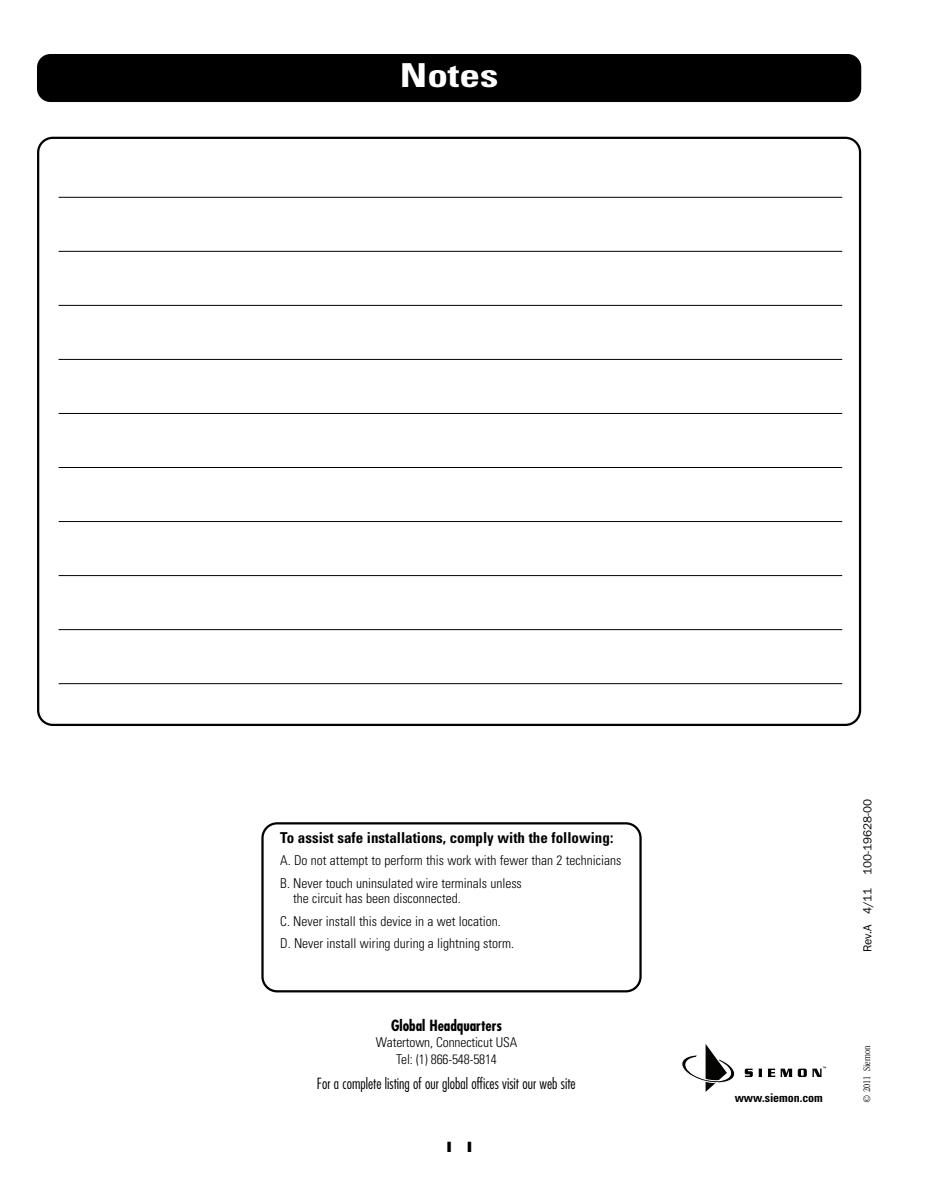
<style>
.page{position:relative;width:925px;height:1197px;background:#fff}
.page>*{position:absolute;margin:0;border:0;box-sizing:border-box;transform-origin:0 0}
.t1{font:700 condensed 33px "Univers";color:#fff;scale:1.25 1}
.t2{font:300 condensed 15px "Futura";color:#000}
.t3{font:700 condensed 15px "Univers";color:#000}
.t4{font:700 condensed 15px "Futura";color:#000}
.t5{font:800 15px "Gill Sans";color:#000}
.t6{font:300 condensed 13.5px/22.5px "Univers";color:#000}
.t7{font:12px "Franklin Gothic";letter-spacing:-.005em;color:#000}
.t8{font:700 condensed 12px "Univers";letter-spacing:-.005em;color:#000}
.t9{font:300 condensed 10.5px "Garamond";color:#000}
</style>
<div class="page">
<div style="left:37px;top:54px;width:824px;height:48px;background:#000;border-radius:14px"></div>
<svg style="left:261px;top:822px;width:380px;height:170px"></svg>
<svg style="left:744px;top:1068px;width:8px;height:8px"></svg>
<svg style="left:758px;top:1068px;width:48px;height:8px"></svg>
<svg style="left:681px;top:1044px;width:54px;height:47px"></svg>
<svg style="left:812px;top:1066px;width:13px;height:10px"></svg>
<svg style="left:37px;top:137px;width:824px;height:588px"></svg>
<hr style="left:59px;top:197px;width:783px;height:1px;background:#000">
<hr style="left:59px;top:251px;width:783px;height:1px;background:#000">
<hr style="left:59px;top:305px;width:783px;height:1px;background:#000">
<hr style="left:59px;top:359px;width:783px;height:1px;background:#000">
<hr style="left:59px;top:413px;width:783px;height:1px;background:#000">
<hr style="left:59px;top:467px;width:783px;height:1px;background:#000">
<hr style="left:59px;top:521px;width:783px;height:1px;background:#000">
<hr style="left:59px;top:575px;width:783px;height:1px;background:#000">
<hr style="left:59px;top:629px;width:783px;height:1px;background:#000">
<hr style="left:59px;top:683px;width:783px;height:1px;background:#000">
<h1 class="t1" style="left:399px;top:64px;width:80px">Notes</h1>
<p class="t3" style="left:280px;top:831px;width:334px">To assist safe installations, comply with the following:</p>
<p class="t6" style="left:280px;top:850px;width:342px">A. Do not attempt to perform this work with fewer than 2 technicians<br>B. Never touch uninsulated wire terminals unless</p>
<p class="t6" style="left:280px;top:888px;width:235px;text-indent:13px">the circuit has been disconnected.<br>C. Never install this device in a wet location.<br>D. Never install wiring during a lightning storm.</p>
<p class="t4" style="left:391px;top:1018px;width:113px">Global Headquarters</p>
<p class="t6" style="left:376px;top:1035px;width:143px;line-height:16.5px;text-align:center">Watertown, Connecticut USA<br>Tel: (1) 866-548-5814</p>
<p class="t2" style="left:317px;top:1076px;width:260px">For a complete listing of our global offices visit our web site</p>
<p class="t5" style="left:444px;top:1141px;width:32px">1 1</p>
<p class="t8" style="left:734px;top:1093px;width:90px">www.siemon.com</p>
<p class="t7" style="left:863px;top:951px;width:154px;rotate:-90deg">Rev.A 4/11 100-19628-00</p>
<p class="t9" style="left:862px;top:1102px;width:59px;rotate:-90deg">© 2011 Siemon</p>
</div>
